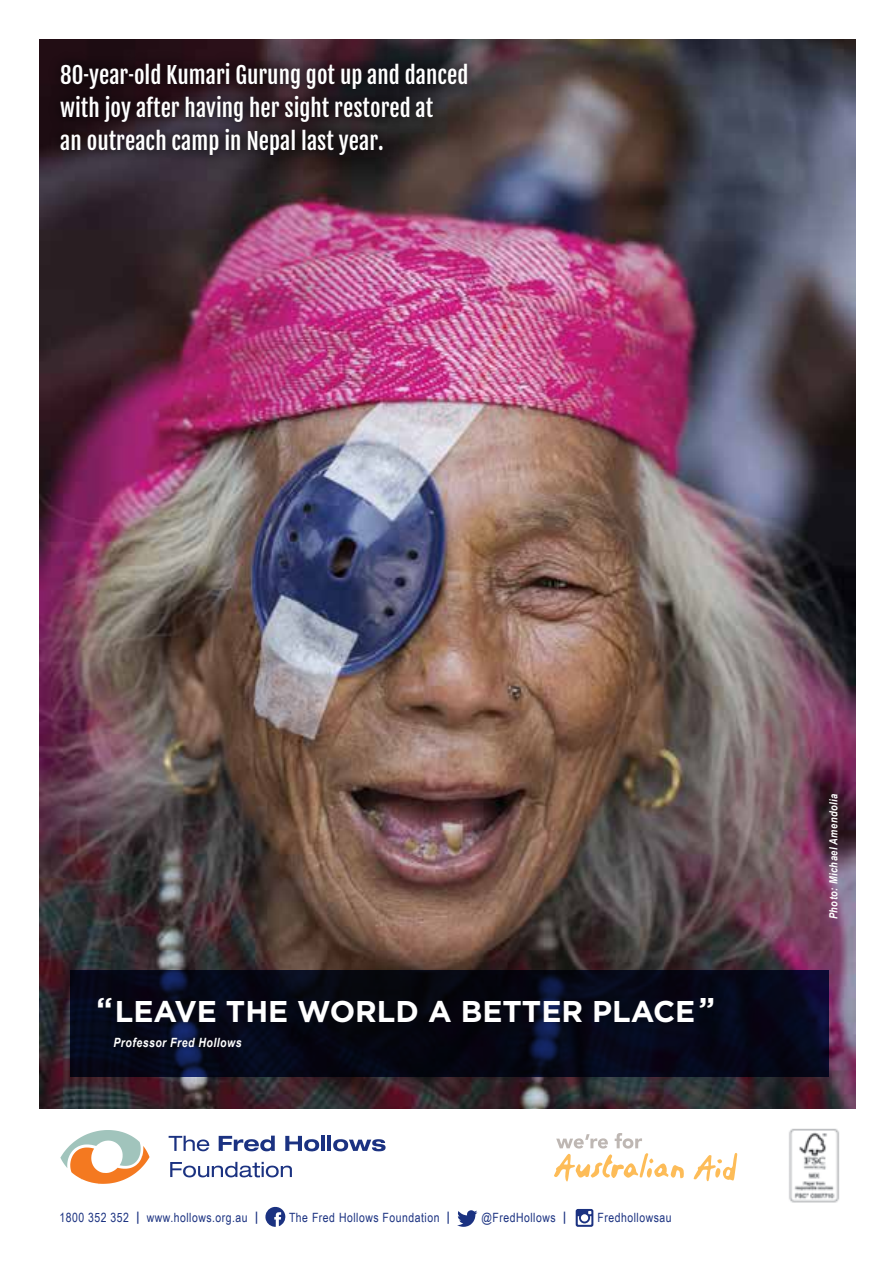
<style>
.page{position:relative;width:893px;height:1263px;background:#fff}
.page>*{position:absolute;margin:0;border:0;box-sizing:border-box;transform-origin:0 0}
.t1{font:700 30px "Gotham";color:#fff}
.t2{font:22.8px/33.2px "Fjalla One";color:#fff}
.t3{font:12.75px "Arial Narrow";letter-spacing:.04em;color:#1b3281}
.t4{font:italic 700 12.75px "Arial Narrow";letter-spacing:.04em;color:#fff}
.t5{font:italic 700 11.25px "Arial Narrow";letter-spacing:.04em;color:#fff}
.s1{font-weight:700}
</style>
<div class="page">
<img style="left:40px;top:40px;width:815px;height:1068px">
<svg style="left:70px;top:969px;width:759px;height:107px;background:#060818"></svg>
<div style="left:47px;top:50px;width:434px;height:118px;background:#000;opacity:.5"></div>
<svg style="left:265px;top:1206px;width:21px;height:21px"></svg>
<svg style="left:457px;top:1210px;width:20px;height:17px"></svg>
<svg style="left:576px;top:1209px;width:17px;height:18px"></svg>
<img style="left:789px;top:1128px;width:51px;height:75px">
<svg style="left:60px;top:1130px;width:90px;height:54px"></svg>
<svg style="left:169px;top:1136px;width:40px;height:15px"></svg>
<svg style="left:219px;top:1135px;width:56px;height:16px"></svg>
<svg style="left:285px;top:1136px;width:34px;height:15px"></svg>
<hr style="left:321px;top:1135px;width:4px;height:16px;background:#1b3281">
<hr style="left:327px;top:1135px;width:4px;height:16px;background:#1b3281">
<svg style="left:333px;top:1139px;width:53px;height:12px"></svg>
<svg style="left:170px;top:1162px;width:122px;height:15px"></svg>
<svg style="left:693px;top:1153px;width:44px;height:28px"></svg>
<svg style="left:554px;top:1133px;width:130px;height:49px"></svg>
<p class="t2" style="left:60px;top:58px;width:410px">80-year-old Kumari Gurung got up and danced with joy after having her sight restored at<br>an outreach camp in Nepal last year.</p>
<h1 class="t1" style="left:96px;top:991px;width:620px">“LEAVE THE WORLD A BETTER PLACE”</h1>
<p class="t4" style="left:113px;top:1033px;width:130px">Professor Fred Hollows</p>
<p class="t3" style="left:60px;top:1208px;width:200px">1800 352 352 <span class="s1">|</span> www.hollows.org.au <span class="s1">|</span></p>
<p class="t3" style="left:289px;top:1208px;width:162px">The Fred Hollows Foundation <span class="s1">|</span></p>
<p class="t3" style="left:481px;top:1208px;width:86px">@FredHollows <span class="s1">|</span></p>
<p class="t3" style="left:598px;top:1208px;width:76px">Fredhollowsau</p>
<p class="t5" style="left:825px;top:919px;width:127px;rotate:-90deg">Photo: Michael Amendolia</p>
</div>
